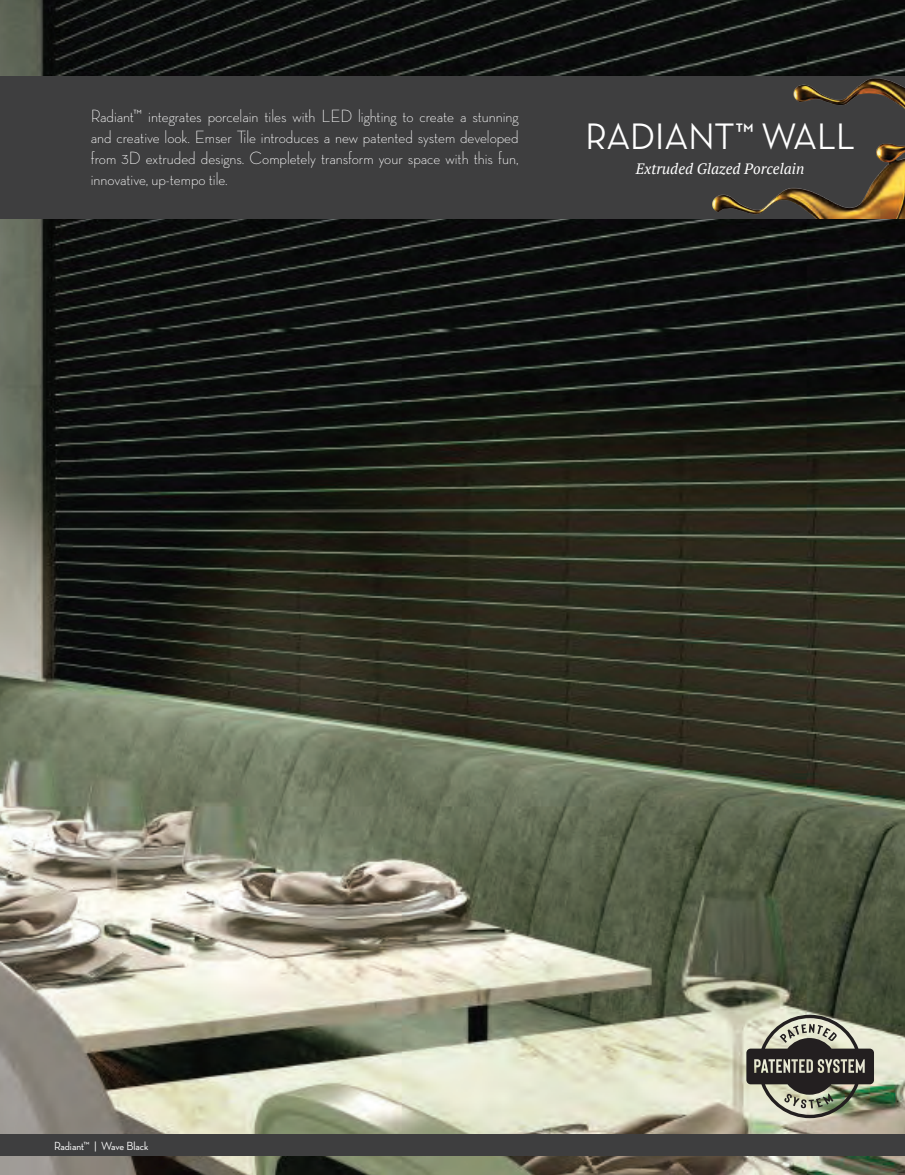
<style>
.page{position:relative;width:905px;height:1175px;background:#fff}
.page>*{position:absolute;margin:0;border:0;box-sizing:border-box;transform-origin:0 0}
.t1{font:500 37.5px "Neutra Disp";color:#fff}
.t2{font:300 18px/21px "Neutra Disp";letter-spacing:-.005em;color:#fff;text-align:justify}
.t3{font:italic 15px "PT Serif";color:#fff}
.t4{font:500 12px "Neutra Disp";color:#fff}
</style>
<div class="page">
<img style="left:0;top:0;width:904px;height:1174px">
<div style="left:0;top:1134px;width:904px;height:21px;background:#3e3e3f"></div>
<div style="left:0;top:76px;width:904px;height:142px;background:#3e3e3f"></div>
<img style="left:697px;top:75px;width:207px;height:143px">
<svg style="left:746px;top:1014px;width:128px;height:104px;background:#828375"></svg>
<p class="t2" style="left:91px;top:106px;width:429px">Radiant™ integrates porcelain tiles with LED lighting to create a stunning and creative look. Emser Tile introduces a new patented system developed from 3D extruded designs. Completely transform your space with this fun, innovative, up-tempo tile.</p>
<h1 class="t1" style="left:585px;top:116px;width:271px">RADIANT™ WALL</h1>
<p class="t3" style="left:636px;top:159px;width:170px">Extruded Glazed Porcelain</p>
<p class="t4" style="left:54px;top:1139px;width:96px">Radiant™ | Wave Black</p>
</div>
